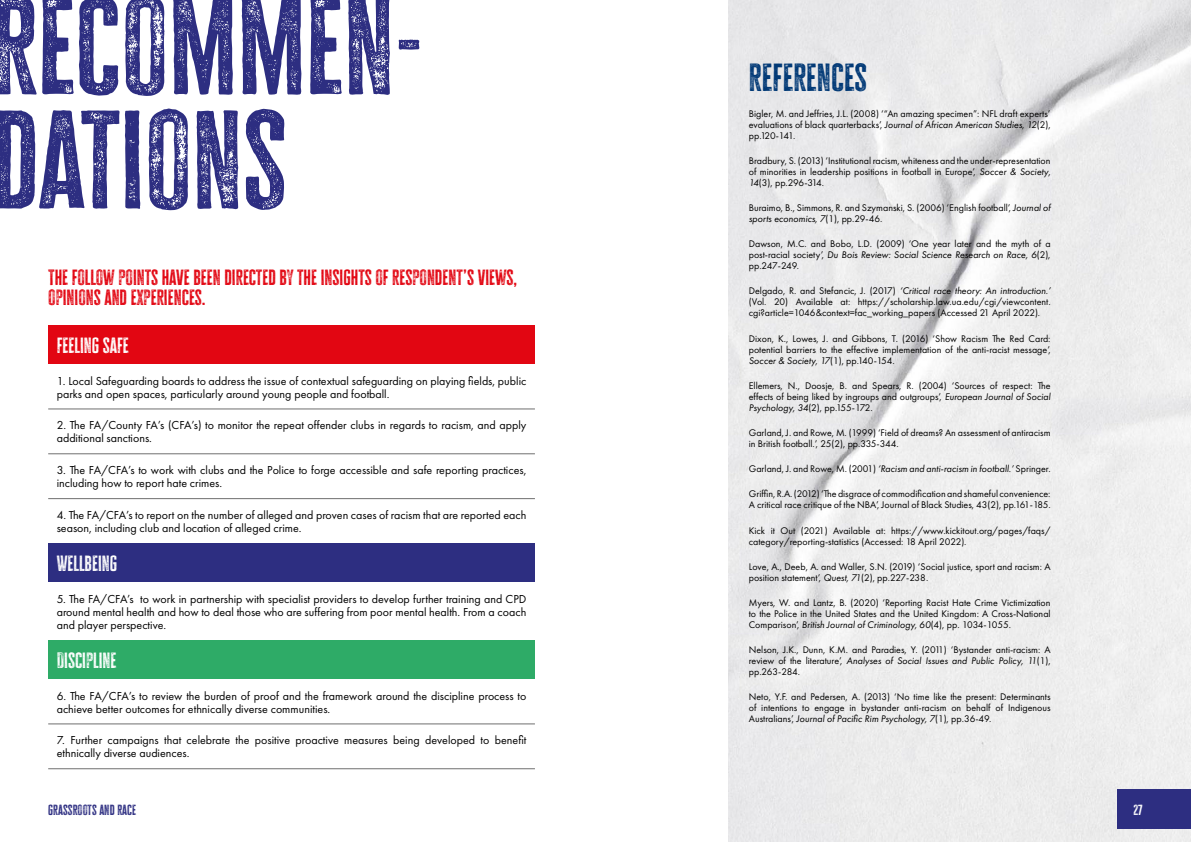
<style>
.page{position:relative;width:1191px;height:842px;background:#fff}
.page>*{position:absolute;margin:0;border:0;box-sizing:border-box;transform-origin:0 0}
.t1{font:114.3px/114.3px "Cheddar Gothic Rough";color:#2d2e81}
.t2{font:32px "Cheddar Gothic Rough";color:#013976}
.t3{font:18px/20px "Cheddar Gothic Rough";color:#e20612}
.t4{font:18px "Cheddar Gothic Rough";color:#fff}
.t5{font:12px/13px "Futura PT";color:#000}
.t6{font:12px "Cheddar Gothic Rough";letter-spacing:.005em;color:#2d2e81}
.t7{font:12px "Cheddar Gothic Rough";color:#fff}
.t8{font:10px/11px "Futura PT";color:#000;text-align:justify}
.s1{font-style:italic}
</style>
<div class="page">
<img style="left:728px;top:0;width:463px;height:842px">
<div style="left:1117px;top:789px;width:74px;height:40px;background:#2d2e81"></div>
<div style="left:48px;top:325px;width:487px;height:39px;background:#e20612"></div>
<div style="left:48px;top:543px;width:487px;height:39px;background:#2d2e81"></div>
<div style="left:48px;top:640px;width:487px;height:39px;background:#2eab67"></div>
<hr style="left:48px;top:408px;width:487px;height:1px;background:#6f6f6f">
<hr style="left:48px;top:453px;width:487px;height:1px;background:#6f6f6f">
<hr style="left:48px;top:498px;width:487px;height:1px;background:#6f6f6f">
<hr style="left:48px;top:723px;width:487px;height:1px;background:#6f6f6f">
<hr style="left:48px;top:768px;width:487px;height:1px;background:#6f6f6f">
<h1 class="t1" style="left:-9px;top:-12px;width:434px">RECOMMEN-<br>DATIONS</h1>
<h3 class="t3" style="left:48px;top:267px;width:470px">THE FOLLOW POINTS HAVE BEEN DIRECTED BY THE INSIGHTS OF RESPONDENT’S VIEWS,<br>OPINIONS AND EXPERIENCES.</h3>
<h3 class="t4" style="left:57px;top:334px;width:74px">FEELING SAFE</h3>
<p class="t5" style="left:57px;top:374px;width:471px">1. Local Safeguarding boards to address the issue of contextual safeguarding on playing fields, public parks and open spaces, particularly around young people and football.</p>
<p class="t5" style="left:57px;top:419px;width:471px">2. The FA/County FA’s (CFA’s) to monitor the repeat offender clubs in regards to racism, and apply additional sanctions.</p>
<p class="t5" style="left:57px;top:464px;width:471px">3. The FA/CFA’s to work with clubs and the Police to forge accessible and safe reporting practices, including how to report hate crimes.</p>
<p class="t5" style="left:57px;top:509px;width:471px">4. The FA/CFA’s to report on the number of alleged and proven cases of racism that are reported each season, including club and location of alleged crime.</p>
<h3 class="t4" style="left:57px;top:552px;width:62px">WELLBEING</h3>
<p class="t5" style="left:57px;top:592px;width:471px;text-align:justify">5. The FA/CFA’s to work in partnership with specialist providers to develop further training and CPD around mental health and how to deal those who are suffering from poor mental health. From a coach and player perspective.</p>
<h3 class="t4" style="left:57px;top:649px;width:61px">DISCIPLINE</h3>
<p class="t5" style="left:57px;top:689px;width:471px">6. The FA/CFA’s to review the burden of proof and the framework around the discipline process to achieve better outcomes for ethnically diverse communities.</p>
<p class="t5" style="left:57px;top:734px;width:471px">7. Further campaigns that celebrate the positive proactive measures being developed to benefit ethnically diverse audiences.</p>
<p class="t6" style="left:48px;top:803px;width:90px">GRASSROOTS AND RACE</p>
<h2 class="t2" style="left:749px;top:57px;width:120px">REFERENCES</h2>
<p class="t8" style="left:749px;top:108px;width:303px">Bigler, M. and Jeffries, J.L. (2008) ‘“An amazing specimen”: NFL draft experts’ evaluations of black quarterbacks’, <span class="s1">Journal of African American Studies, 12</span>(2), pp.120-141.</p>
<p class="t8" style="left:749px;top:155px;width:303px">Bradbury, S. (2013) ‘Institutional racism, whiteness and the under-representation of minorities in leadership positions in football in Europe’, <span class="s1">Soccer &amp; Society, 14</span>(3), pp.296-314.</p>
<p class="t8" style="left:749px;top:202px;width:303px">Buraimo, B., Simmons, R. and Szymanski, S. (2006) ‘English football’, <span class="s1">Journal of sports economics, 7</span>(1), pp.29-46.</p>
<p class="t8" style="left:749px;top:238px;width:303px">Dawson, M.C. and Bobo, L.D. (2009) ‘One year later and the myth of a post-racial society’, <span class="s1">Du Bois Review: Social Science Research on Race, 6</span>(2), pp.247-249.</p>
<p class="t8" style="left:749px;top:286px;width:303px">Delgado, R. and Stefancic, J. (2017) <span class="s1">‘Critical race theory: An introduction.’ </span>(Vol. 20) Available at: https://scholarship.law.ua.edu/cgi/viewcontent. cgi?article=1046&amp;context=fac_working_papers (Accessed 21 April 2022).</p>
<p class="t8" style="left:749px;top:333px;width:303px">Dixon, K., Lowes, J. and Gibbons, T. (2016) ‘Show Racism The Red Card: potential barriers to the effective implementation of the anti-racist message’, <span class="s1">Soccer &amp; Society, 17</span>(1), pp.140-154.</p>
<p class="t8" style="left:749px;top:380px;width:303px">Ellemers, N., Doosje, B. and Spears, R. (2004) ‘Sources of respect: The effects of being liked by ingroups and outgroups’, <span class="s1">European Journal of Social Psychology, 34</span>(2), pp.155-172.</p>
<p class="t8" style="left:749px;top:427px;width:303px">Garland, J. and Rowe, M. (1999) ‘Field of dreams? An assessment of antiracism in British football.’, 25(2), pp.335-344.</p>
<p class="t8" style="left:749px;top:463px;width:303px">Garland, J. and Rowe, M. (2001) <span class="s1">‘Racism and anti-racism in football.’</span> Springer.</p>
<p class="t8" style="left:749px;top:488px;width:303px">Griffin, R.A. (2012) ‘The disgrace of commodification and shameful convenience:<br>A critical race critique of the NBA’, Journal of Black Studies, 43(2), pp.161-185.</p>
<p class="t8" style="left:749px;top:525px;width:303px">Kick it Out (2021) Available at: https://www.kickitout.org/pages/faqs/ category/reporting-statistics (Accessed: 18 April 2022).</p>
<p class="t8" style="left:749px;top:561px;width:303px">Love, A., Deeb, A. and Waller, S.N. (2019) ‘Social justice, sport and racism: A position statement’, <span class="s1">Quest, 71</span>(2), pp.227-238.</p>
<p class="t8" style="left:749px;top:597px;width:303px">Myers, W. and Lantz, B. (2020) ‘Reporting Racist Hate Crime Victimization to the Police in the United States and the United Kingdom: A Cross-National Comparison’, <span class="s1">British Journal of Criminology, 60</span>(4), pp. 1034-1055.</p>
<p class="t8" style="left:749px;top:644px;width:303px">Nelson, J.K., Dunn, K.M. and Paradies, Y. (2011) ‘Bystander anti‐racism: A review of the literature’, <span class="s1">Analyses of Social Issues and Public Policy, 11</span>(1), pp.263-284.</p>
<p class="t8" style="left:749px;top:691px;width:303px">Neto, Y.F. and Pedersen, A. (2013) ‘No time like the present: Determinants of intentions to engage in bystander anti-racism on behalf of Indigenous Australians’, <span class="s1">Journal of Pacific Rim Psychology, 7</span>(1), pp.36-49.</p>
<p class="t7" style="left:1133px;top:803px;width:11px">27</p>
</div>
